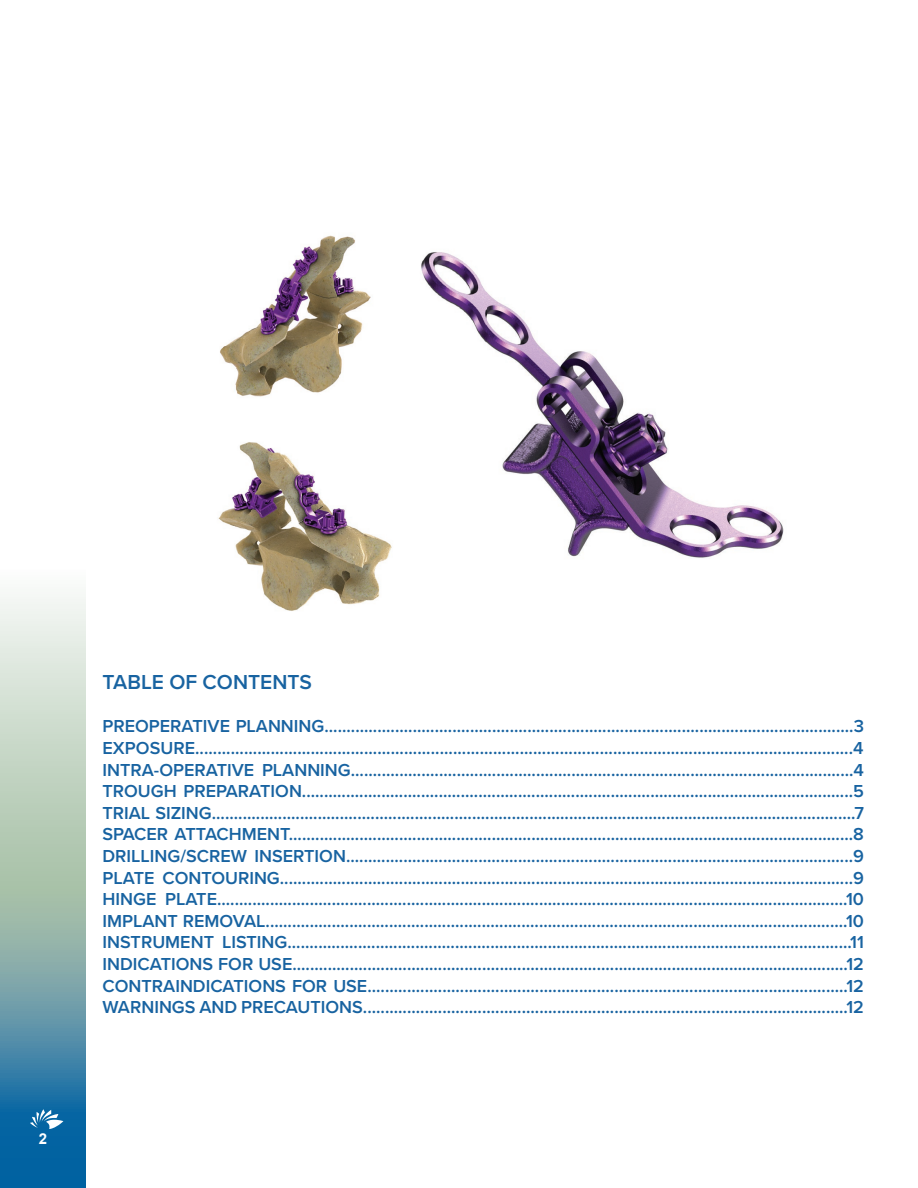
<style>
.page{position:relative;width:918px;height:1188px;background:#fff}
.page>*{position:absolute;margin:0;border:0;box-sizing:border-box;transform-origin:0 0}
.t1{font:600 21px "Proxima Nova";color:#1863a1}
.t2{font:600 18px/21.6px "Proxima Nova";color:#1863a1;text-align:justify}
.t3{font:700 15px "Arial";color:#fff}
</style>
<div class="page">
<svg style="left:0;top:597px;width:86px;height:591px;background:#8db3b9"></svg>
<img style="left:220px;top:235px;width:118px;height:162px">
<img style="left:338px;top:236px;width:17px;height:42px">
<img style="left:338px;top:278px;width:33px;height:101px">
<img style="left:218px;top:442px;width:106px;height:169px">
<img style="left:324px;top:503px;width:68px;height:102px">
<img style="left:487px;top:292px;width:297px;height:266px">
<img style="left:421px;top:252px;width:66px;height:91px">
<img style="left:487px;top:414px;width:3px;height:144px">
<p class="t3" style="left:39px;top:1129px;width:10px">2</p>
<p class="t1" style="left:103px;top:667px;width:211px">TABLE OF CONTENTS</p>
<p class="t2" style="left:103px;top:715px;width:763px">PREOPERATIVE PLANNING........................................................................................................................3<br>EXPOSURE....................................................................................................................................................4<br>INTRA-OPERATIVE PLANNING..................................................................................................................4<br>TROUGH PREPARATION.............................................................................................................................5<br>TRIAL SIZING..................................................................................................................................................7<br>SPACER ATTACHMENT................................................................................................................................8<br>DRILLING/SCREW INSERTION...................................................................................................................9<br>PLATE CONTOURING..................................................................................................................................9<br>HINGE PLATE...............................................................................................................................................10<br>IMPLANT REMOVAL....................................................................................................................................10<br>INSTRUMENT LISTING................................................................................................................................11<br>INDICATIONS FOR USE..............................................................................................................................12<br>CONTRAINDICATIONS FOR USE.............................................................................................................12<br>WARNINGS AND PRECAUTIONS..............................................................................................................12</p>
</div>
